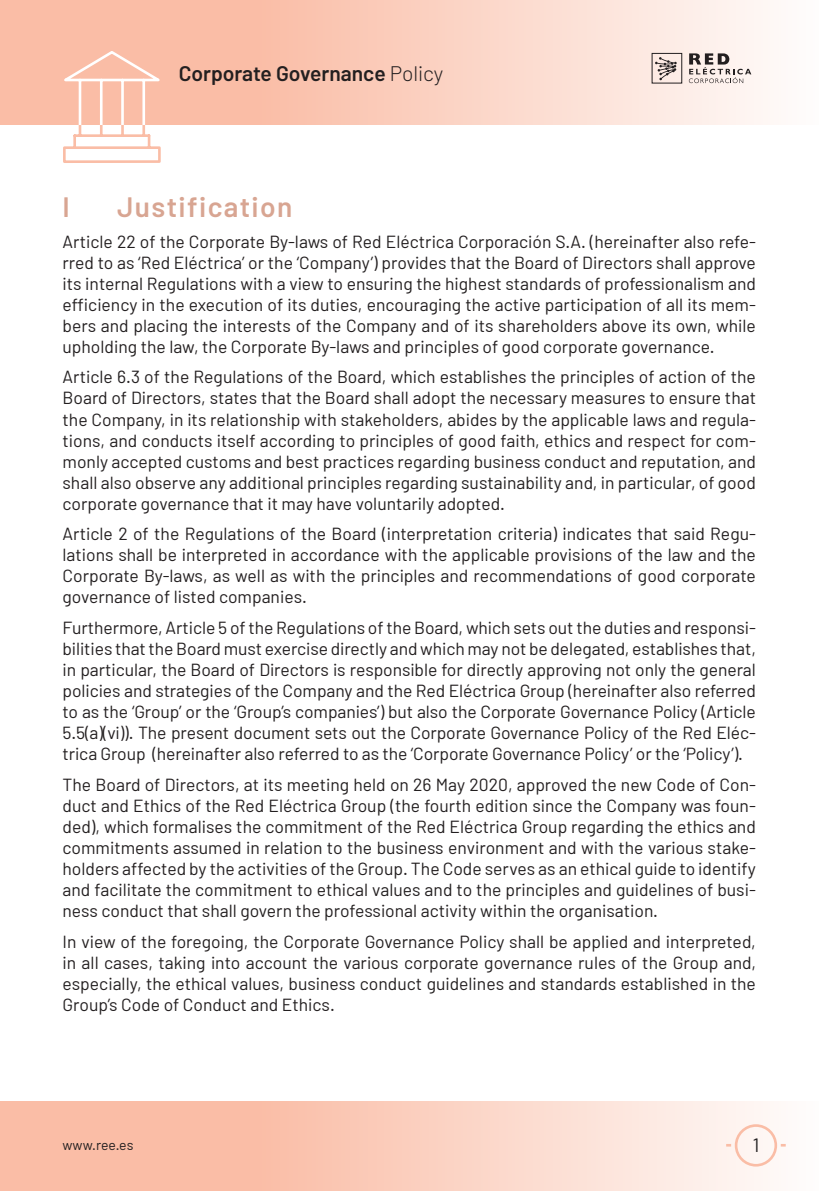
<style>
.page{position:relative;width:819px;height:1191px;background:#fff}
.page>*{position:absolute;margin:0;border:0;box-sizing:border-box;transform-origin:0 0}
.Titulo2{font:600 28px "Barlow";letter-spacing:.05em;color:#d8a592}
.t1{font:600 21px "Barlow";color:#231f20}
.t2{font:19.25px "Barlow";color:#231f20}
.TextoN{font:17.5px/21px "Barlow";color:#231f20;text-align:justify}
.t3{font:14px "Barlow";color:#231f20}
.s1{font-weight:300}
</style>
<div class="page">
<svg style="left:0;top:1101px;width:786px;height:90px;background:#fbd0c1"></svg>
<svg style="left:0;top:0;width:768px;height:124px;background:#fbd1c1"></svg>
<svg style="left:56px;top:49px;width:106px;height:114px"></svg>
<div style="left:651px;top:53px;width:31px;height:30px;border:1px solid #231f20"></div>
<svg style="left:688px;top:53px;width:63px;height:30px"></svg>
<svg style="left:655px;top:57px;width:21px;height:23px"></svg>
<div style="left:734px;top:1124px;width:43px;height:42px;border:3px solid #fabda6;border-radius:50%"></div>
<p class="t1" style="left:179px;top:60px;width:266px">Corporate Governance <span class="s1">Policy</span></p>
<p class="Titulo2" style="left:63px;top:189px;width:9px">I</p>
<p class="Titulo2" style="left:117px;top:189px;width:177px">Justification</p>
<p class="TextoN" style="left:63px;top:230px;width:695px">Article 22 of the Corporate By-laws of Red Eléctrica Corporación S.A. (hereinafter also refe&shy;rred to as ‘Red Eléctrica’ or the ‘Company’) provides that the Board of Directors shall approve its internal Regulations with a view to ensuring the highest standards of professionalism and efficiency in the execution of its duties, encouraging the active participation of all its mem&shy;bers and placing the interests of the Company and of its shareholders above its own, while upholding the law, the Corporate By-laws and principles of good corporate governance.</p>
<p class="TextoN" style="left:63px;top:366px;width:695px">Article 6.3 of the Regulations of the Board, which establishes the principles of action of the Board of Directors, states that the Board shall adopt the necessary measures to ensure that the Company, in its relationship with stakeholders, abides by the applicable laws and regula&shy;tions, and conducts itself according to principles of good faith, ethics and respect for com&shy;monly accepted customs and best practices regarding business conduct and reputation, and shall also observe any additional principles regarding sustainability and, in particular, of good corporate governance that it may have voluntarily adopted.</p>
<p class="TextoN" style="left:63px;top:523px;width:695px">Article 2 of the Regulations of the Board (interpretation criteria) indicates that said Regu&shy;lations shall be interpreted in accordance with the applicable provisions of the law and the Corporate By-laws, as well as with the principles and recommendations of good corporate governance of listed companies.</p>
<p class="TextoN" style="left:63px;top:617px;width:695px">Furthermore, Article 5 of the Regulations of the Board, which sets out the duties and responsi&shy;bilities that the Board must exercise directly and which may not be delegated, establishes that, in particular, the Board of Directors is responsible for directly approving not only the general policies and strategies of the Company and the Red Eléctrica Group (hereinafter also referred to as the ‘Group’ or the ‘Group’s companies’) but also the Corporate Governance Policy (Article 5.5(a)(vi)). The present document sets out the Corporate Governance Policy of the Red Eléc&shy;trica Group (hereinafter also referred to as the ‘Corporate Governance Policy’ or the ‘Policy’).</p>
<p class="TextoN" style="left:63px;top:774px;width:695px">The Board of Directors, at its meeting held on 26 May 2020, approved the new Code of Con&shy;duct and Ethics of the Red Eléctrica Group (the fourth edition since the Company was foun&shy;ded), which formalises the commitment of the Red Eléctrica Group regarding the ethics and commitments assumed in relation to the business environment and with the various stake&shy;holders affected by the activities of the Group. The Code serves as an ethical guide to identify and facilitate the commitment to ethical values and to the principles and guidelines of busi&shy;ness conduct that shall govern the professional activity within the organisation.</p>
<p class="TextoN" style="left:63px;top:931px;width:695px">In view of the foregoing, the Corporate Governance Policy shall be applied and interpreted, in all cases, taking into account the various corporate governance rules of the Group and, especially, the ethical values, business conduct guidelines and standards established in the Group’s Code of Conduct and Ethics.</p>
<p class="t3" style="left:63px;top:1136px;width:72px">www.ree.es</p>
<p class="t2" style="left:752px;top:1133px;width:8px">1</p>
</div>
